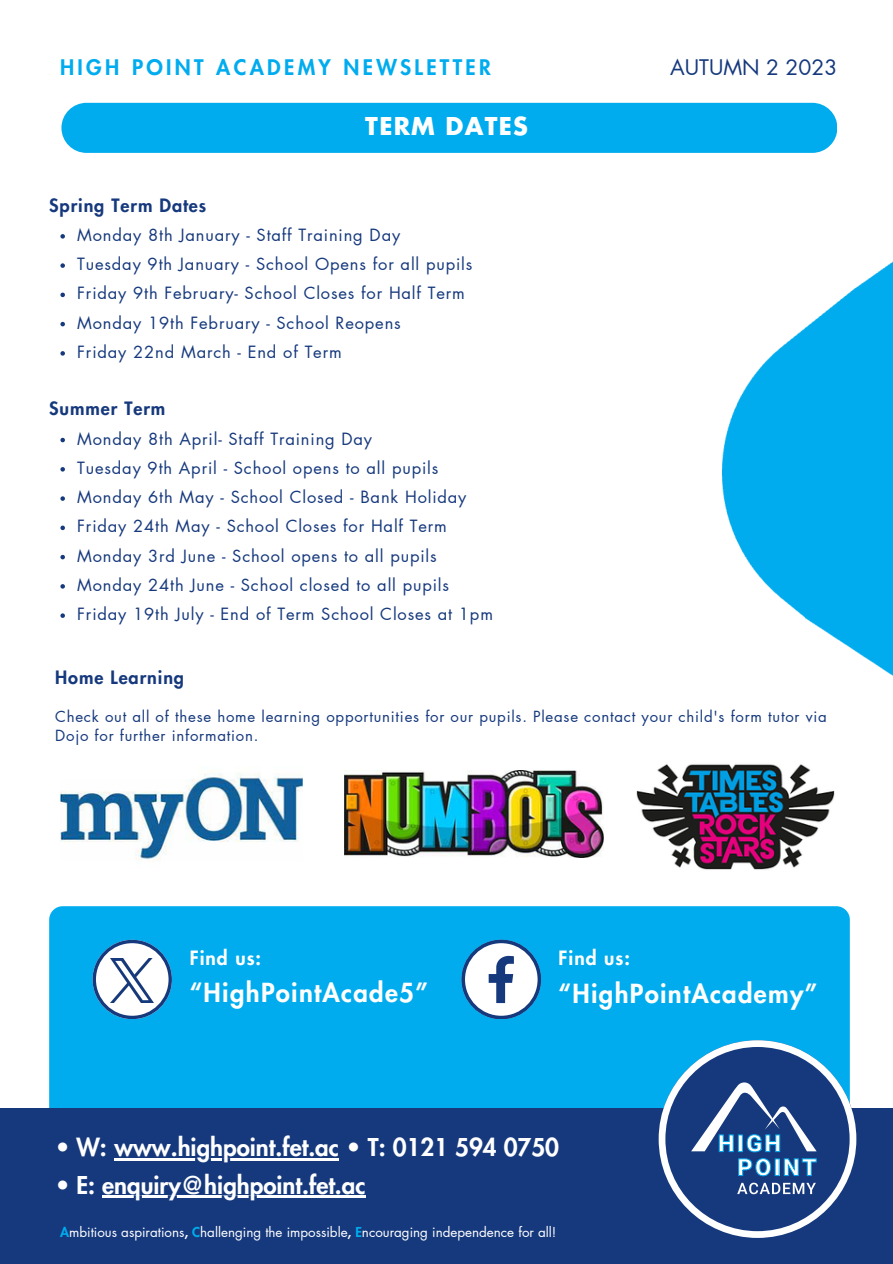
<style>
.page{position:relative;width:893px;height:1264px;background:#fff}
.page>*{position:absolute;margin:0;border:0;box-sizing:border-box;transform-origin:0 0}
.t1{font:800 25.65px "Futura LT Pro";letter-spacing:.05em;color:#fff}
.t2{font:800 24px "Futura LT Pro";color:#fff}
.t3{font:700 24px "Futura LT Pro";letter-spacing:.05em;color:#fff}
.t4{font:800 21px "Futura LT Pro";letter-spacing:.16em;color:#00acee}
.t5{font:21px "Futura LT Pro";color:#16397d}
.t6{font:800 19.2px "Futura LT Pro";letter-spacing:.05em;color:#fff}
.t7{font:800 18px "Futura LT Pro";letter-spacing:.05em;color:#16397d}
.t8{font:16.5px "Futura LT Pro";letter-spacing:.05em;color:#16397d}
.t9{font:15px/19.2px "Futura LT Pro";letter-spacing:.05em;color:#16397d}
.t10{font:13.35px "Futura LT Pro";color:#fff}
.s1{font-weight:400}
.s2{font-weight:800;color:#00acee}
.s3{font-weight:800}
</style>
<div class="page">
<img style="left:722px;top:262px;width:170px;height:413px">
<div style="left:61px;top:103px;width:776px;height:50px;background:#00acee;border-radius:25px"></div>
<div style="left:49px;top:906px;width:800px;height:202px;background:#00acee"></div>
<div style="left:0;top:1108px;width:892px;height:155px;background:#16397d"></div>
<svg style="left:658px;top:1040px;width:198px;height:198px"></svg>
<img style="left:60px;top:771px;width:242px;height:90px">
<img style="left:636px;top:764px;width:199px;height:106px">
<img style="left:344px;top:771px;width:259px;height:86px">
<svg style="left:60px;top:234px;width:5px;height:4px"></svg>
<svg style="left:60px;top:263px;width:5px;height:5px"></svg>
<svg style="left:60px;top:292px;width:5px;height:5px"></svg>
<svg style="left:60px;top:322px;width:5px;height:4px"></svg>
<svg style="left:60px;top:351px;width:5px;height:4px"></svg>
<svg style="left:60px;top:438px;width:5px;height:4px"></svg>
<svg style="left:60px;top:467px;width:5px;height:4px"></svg>
<svg style="left:60px;top:496px;width:5px;height:5px"></svg>
<svg style="left:60px;top:525px;width:5px;height:5px"></svg>
<svg style="left:60px;top:555px;width:5px;height:4px"></svg>
<svg style="left:60px;top:584px;width:5px;height:4px"></svg>
<svg style="left:60px;top:613px;width:5px;height:5px"></svg>
<hr style="left:114px;top:1158px;width:225px;height:2px;background:#fff">
<hr style="left:102px;top:1195px;width:263px;height:2px;background:#fff">
<svg style="left:93px;top:939px;width:78px;height:79px"></svg>
<img style="left:111px;top:958px;width:42px;height:44px">
<svg style="left:461px;top:939px;width:79px;height:79px"></svg>
<p class="t4" style="left:60px;top:57px;width:432px">HIGH POINT ACADEMY NEWSLETTER</p>
<p class="t5" style="left:670px;top:57px;width:169px">AUTUMN 2 2023</p>
<p class="t3" style="left:365px;top:115px;width:164px">TERM DATES</p>
<p class="t7" style="left:49px;top:197px;width:159px">Spring Term Dates</p>
<p class="t8" style="left:77px;top:227px;width:324px">Monday 8th January - Staff Training Day</p>
<p class="t8" style="left:77px;top:256px;width:396px">Tuesday 9th January - School Opens for all pupils</p>
<p class="t8" style="left:77px;top:286px;width:389px">Friday 9th February- School Closes for Half Term</p>
<p class="t8" style="left:77px;top:315px;width:325px">Monday 19th February - School Reopens</p>
<p class="t8" style="left:77px;top:344px;width:266px">Friday 22nd March - End of Term</p>
<p class="t7" style="left:49px;top:400px;width:118px">Summer Term</p>
<p class="t8" style="left:77px;top:431px;width:296px">Monday 8th April- Staff Training Day</p>
<p class="t8" style="left:77px;top:460px;width:362px">Tuesday 9th April - School opens to all pupils</p>
<p class="t8" style="left:77px;top:489px;width:391px">Monday 6th May - School Closed - Bank Holiday</p>
<p class="t8" style="left:77px;top:518px;width:371px">Friday 24th May - School Closes for Half Term</p>
<p class="t8" style="left:77px;top:548px;width:361px">Monday 3rd June - School opens to all pupils</p>
<p class="t8" style="left:77px;top:577px;width:373px">Monday 24th June - School closed to all pupils</p>
<p class="t8" style="left:77px;top:606px;width:417px">Friday 19th July - End of Term School Closes at 1pm</p>
<p class="t7" style="left:55px;top:669px;width:130px">Home Learning</p>
<p class="t9" style="left:55px;top:708px;width:773px">Check out all of these home learning opportunities for our pupils. Please contact your child's form tutor via<br>Dojo for further information.</p>
<p class="t6" style="left:190px;top:949px;width:73px">Find us:</p>
<p class="t6" style="left:558px;top:949px;width:73px">Find us:</p>
<p class="t1" style="left:190px;top:981px;width:240px">“HighPointAcade5”</p>
<p class="t1" style="left:558px;top:981px;width:260px">“HighPointAcademy”</p>
<p class="t2" style="left:56px;top:1136px;width:505px">• W: www.highpoint.fet.ac <span class="s1">•</span> T: 0121 594 0750</p>
<p class="t2" style="left:56px;top:1173px;width:311px">• E: enquiry@highpoint.fet.ac</p>
<p class="t10" style="left:60px;top:1225px;width:497px"><span class="s2">A</span>mbitious aspirations<span class="s3">,</span> <span class="s2">C</span>hallenging the impossible<span class="s3">,</span> <span class="s2">E</span>ncouraging independence for all!</p>
</div>
